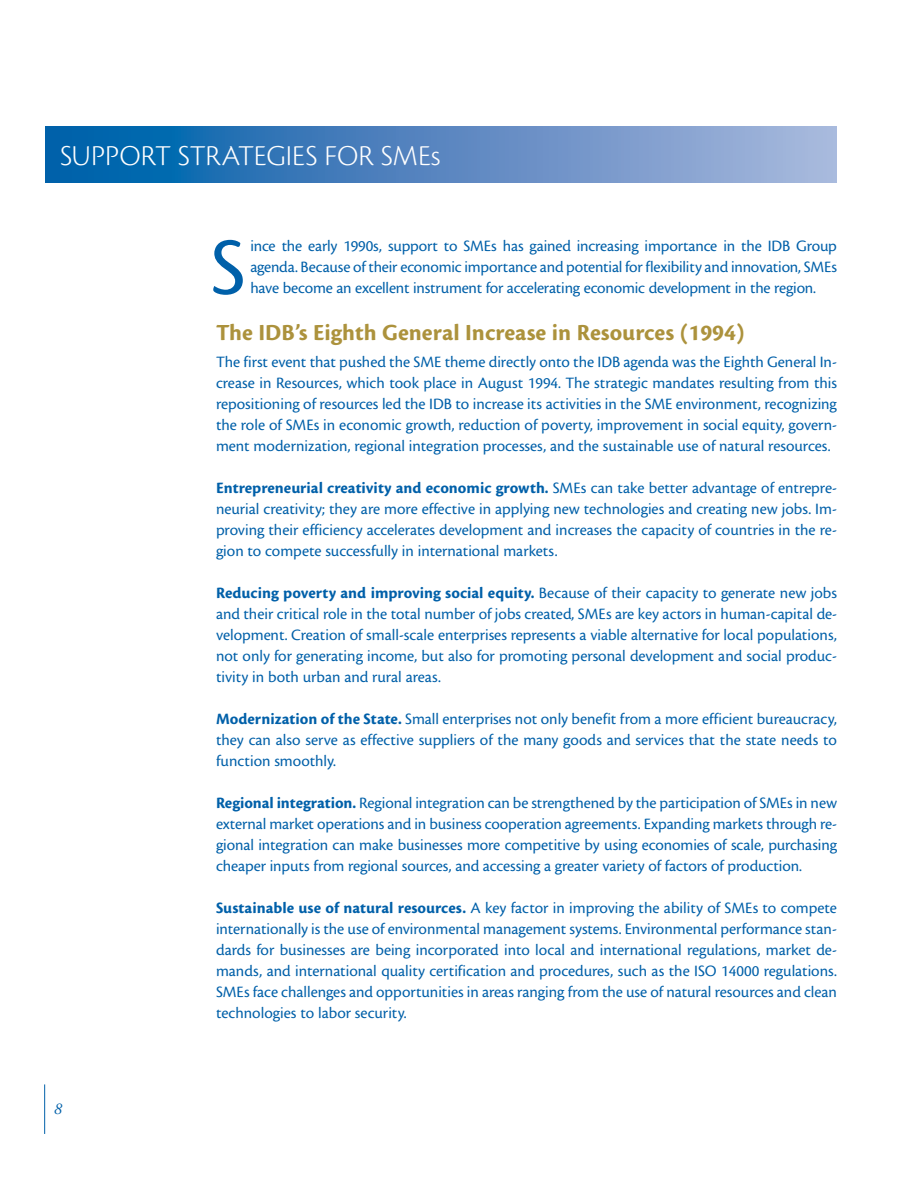
<style>
.page{position:relative;width:918px;height:1188px;background:#fff}
.page>*{position:absolute;margin:0;border:0;box-sizing:border-box;transform-origin:0 0}
.t1{font:84px "Cronos MM 408 11";color:#0060a9}
.t2{font:30px "Cronos MM 250 11";color:#fff}
.t3{font:24px "Cronos MM 700 11";color:#ac923c}
.t4{font:16.5px/21px "Cronos MM 408 11";color:#0060a9;text-align:justify}
.t5{font:16.5px "Cronos MM 700 11";color:#0060a9}
.t6{font:italic 16.5px "Adobe Garamond";color:#0060a9}
.s1{font-family:"Cronos MM 408 11"}
.s2{font-family:"Cronos MM 700 11"}
</style>
<div class="page">
<hr style="left:44px;top:1084px;width:1px;height:50px;background:#0060a9">
<svg style="left:45px;top:126px;width:792px;height:57px;background:#5287c0"></svg>
<h2 class="t2" style="left:60px;top:143px;width:382px">SUPPORT STRATEGIES FOR SMEs</h2>
<p class="t6" style="left:54px;top:1102px;width:10px">8</p>
<h1 class="t1" style="left:211px;top:234px;width:36px">S</h1>
<p class="t4" style="left:250px;top:237px;width:588px">ince the early 1990s, support to SMEs has gained increasing importance in the IDB Group agenda. Because of their economic importance and potential for flexibility and innovation, SMEs have become an excellent instrument for accelerating economic development in the region.</p>
<h3 class="t3" style="left:216px;top:323px;width:530px">The IDB’s Eighth General Increase in Resources (1994)</h3>
<p class="t4" style="left:216px;top:352px;width:623px">The first event that pushed the SME theme directly onto the IDB agenda was the Eighth General In&shy;crease in Resources, which took place in August 1994. The strategic mandates resulting from this repositioning of resources led the IDB to increase its activities in the SME environment, recognizing the role of SMEs in economic growth, reduction of poverty, improvement in social equity, govern&shy;ment modernization, regional integration processes, and the sustainable use of natural resources.</p>
<p class="t5" style="left:216px;top:481px;width:623px">Entrepreneurial creativity and economic growth. <span class="s1">SMEs can take better advantage of entrepre-</span></p>
<p class="t4" style="left:216px;top:499px;width:623px">neurial creativity; they are more effective in applying new technologies and creating new jobs. Im&shy;proving their efficiency accelerates development and increases the capacity of countries in the re&shy;gion to compete successfully in international markets.</p>
<p class="t5" style="left:216px;top:586px;width:622px">Reducing poverty and improving social equity. <span class="s1">Because of their capacity to generate new jobs</span></p>
<p class="t4" style="left:216px;top:604px;width:623px">and their critical role in the total number of jobs created, SMEs are key actors in human-capital de&shy;velopment. Creation of small-scale enterprises represents a viable alternative for local populations, not only for generating income, but also for promoting personal development and social produc&shy;tivity in both urban and rural areas.</p>
<p class="t4" style="left:216px;top:709px;width:622px"><span class="s2">Modernization of the State.</span> Small enterprises not only benefit from a more efficient bureaucracy, they can also serve as effective suppliers of the many goods and services that the state needs to function smoothly.</p>
<p class="t4" style="left:216px;top:793px;width:623px"><span class="s2">Regional integration.</span> Regional integration can be strengthened by the participation of SMEs in new external market operations and in business cooperation agreements. Expanding markets through re&shy;gional integration can make businesses more competitive by using economies of scale, purchasing cheaper inputs from regional sources, and accessing a greater variety of factors of production.</p>
<p class="t4" style="left:216px;top:898px;width:623px"><span class="s2">Sustainable use of natural resources.</span> A key factor in improving the ability of SMEs to compete internationally is the use of environmental management systems. Environmental performance stan&shy;dards for businesses are being incorporated into local and international regulations, market de&shy;mands, and international quality certification and procedures, such as the ISO 14000 regulations.<br>SMEs face challenges and opportunities in areas ranging from the use of natural resources and clean technologies to labor security.</p>
</div>
